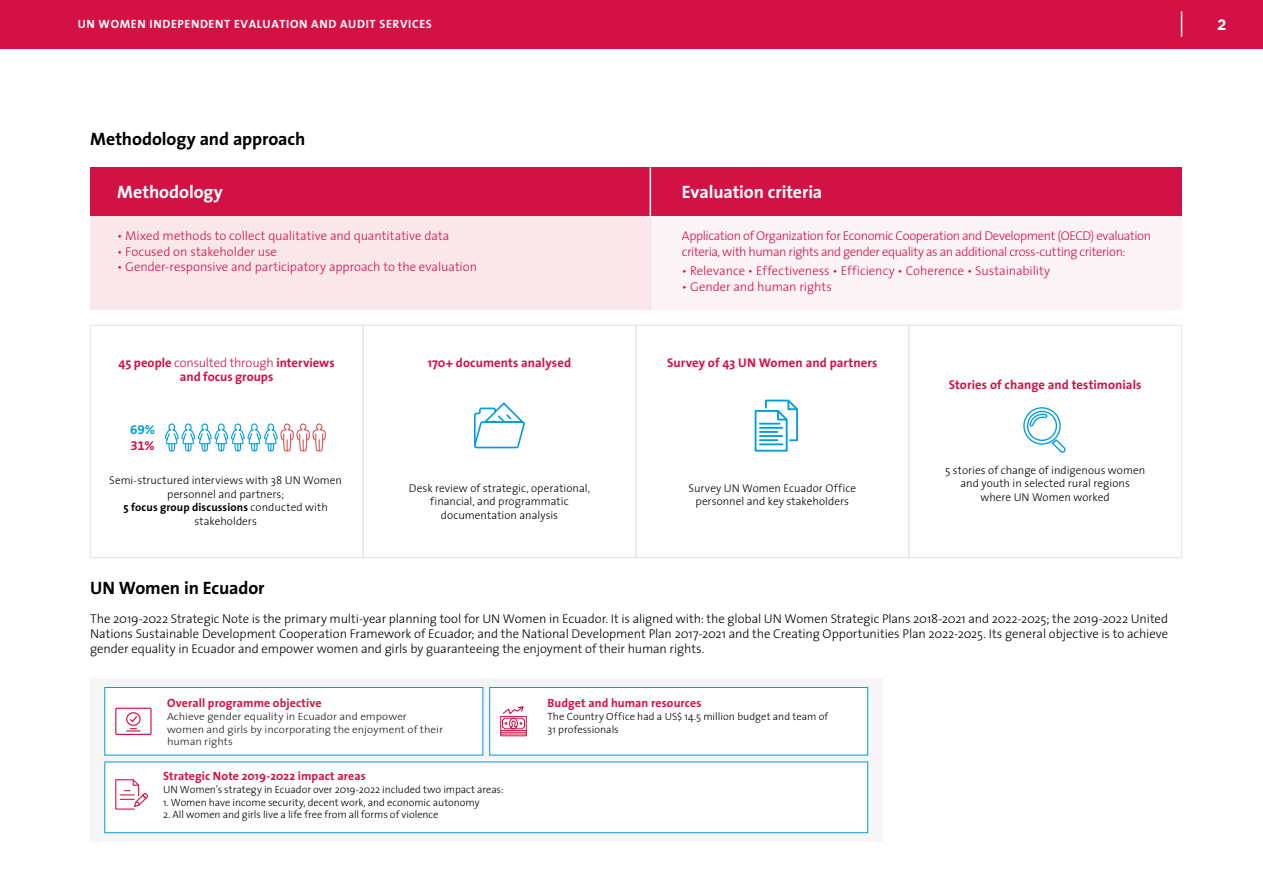
<style>
.page{position:relative;width:1263px;height:893px;background:#fff}
.page>*{position:absolute;margin:0;border:0;box-sizing:border-box;transform-origin:0 0}
.t1{font:700 18px "The Sans";letter-spacing:-.005em;color:#000}
.t2{font:700 18px "The Sans";letter-spacing:-.005em;color:#fff}
.t3{font:700 15px "Gotham";color:#fff}
.t4{font:700 13.35px "The Sans B7";color:#009ddc}
.t5{font:700 13.35px "The Sans B7";color:#d21145}
.t6{font:300 12.75px/15.3px "The Sans";letter-spacing:-.01em;color:#000;text-align:justify}
.t7{font:300 12.75px/15.3px "The Sans";letter-spacing:-.015em;color:#d21145}
.t8{font:700 12.75px/14.4px "The Sans";letter-spacing:.005em;color:#d21145;text-align:center}
.t9{font:700 12px "The Sans";letter-spacing:.005em;color:#d21145}
.t10{font:700 12px "The Sans";letter-spacing:.05em;color:#fff}
.t11{font:300 11.25px/13.5px "The Sans";letter-spacing:.005em;color:#000;text-align:center}
.t12{font:300 10.5px/12.6px "The Sans";color:#000}
.t13{font:300 10.5px/12.6px "The Sans";letter-spacing:.005em;color:#231f20;scale:1.07 1}
.s1{font-weight:300}
.s2{font-weight:700}
</style>
<div class="page">
<div style="left:0;top:0;width:1263px;height:48px;background:#d31145"></div>
<svg style="left:1181px;top:11px;width:1px;height:26px"></svg>
<div style="left:90px;top:167px;width:560px;height:49px;background:#d21145"></div>
<div style="left:90px;top:216px;width:560px;height:94px;background:#fae7ec"></div>
<div style="left:650px;top:216px;width:531px;height:94px;background:#fcf3f6"></div>
<div style="left:650px;top:167px;width:531px;height:49px;background:#d21145"></div>
<div style="left:90px;top:325px;width:274px;height:233px;border:1px solid #e5e6e7"></div>
<svg style="left:164px;top:423px;width:162px;height:29px"></svg>
<div style="left:362px;top:325px;width:274px;height:233px;border:1px solid #e5e6e7"></div>
<svg style="left:474px;top:402px;width:51px;height:47px"></svg>
<div style="left:635px;top:325px;width:274px;height:233px;border:1px solid #e5e6e7"></div>
<svg style="left:754px;top:399px;width:44px;height:53px"></svg>
<div style="left:908px;top:325px;width:274px;height:233px;border:1px solid #e5e6e7"></div>
<svg style="left:1023px;top:407px;width:43px;height:46px"></svg>
<div style="left:90px;top:678px;width:792px;height:164px;background:#f6f6f6"></div>
<div style="left:105px;top:687px;width:378px;height:68px;background:#fff;border:1px solid #009ddc"></div>
<div style="left:115px;top:708px;width:37px;height:27px;border:1px solid #d21145"></div>
<div style="left:126px;top:712px;width:15px;height:14px;border:1px solid #d21145;border-radius:50%"></div>
<svg style="left:127px;top:715px;width:13px;height:16px"></svg>
<div style="left:105px;top:762px;width:763px;height:71px;background:#fff;border:1px solid #009ddc"></div>
<svg style="left:115px;top:779px;width:34px;height:31px"></svg>
<div style="left:489px;top:687px;width:379px;height:68px;background:#fff;border:1px solid #009ddc"></div>
<div style="left:500px;top:716px;width:27px;height:15px;border:1px solid #d21145"></div>
<div style="left:500px;top:730px;width:27px;height:3px;border:1px solid #d21145"></div>
<div style="left:500px;top:732px;width:27px;height:2px;border:1px solid #d21145"></div>
<div style="left:502px;top:718px;width:23px;height:11px;border:1px solid #d21145;border-radius:2px"></div>
<svg style="left:502px;top:706px;width:22px;height:27px"></svg>
<hr style="left:650px;top:167px;width:1px;height:49px;background:#fff">
<p class="t10" style="left:78px;top:14px;width:356px">UN WOMEN INDEPENDENT EVALUATION AND AUDIT SERVICES</p>
<p class="t3" style="left:1217px;top:15px;width:11px">2</p>
<h1 class="t1" style="left:90px;top:124px;width:217px">Methodology and approach</h1>
<h1 class="t2" style="left:117px;top:177px;width:107px">Methodology</h1>
<p class="t7" style="left:117px;top:228px;width:334px">• Mixed methods to collect qualitative and quantitative data</p>
<p class="t7" style="left:117px;top:243px;width:161px">• Focused on stakeholder use</p>
<p class="t7" style="left:117px;top:259px;width:362px">• Gender-responsive and participatory approach to the evaluation</p>
<p class="t8" style="left:118px;top:355px;width:218px">45 people <span class="s1">consulted through</span> interviews and focus groups</p>
<p class="t4" style="left:130px;top:422px;width:26px">69%</p>
<p class="t5" style="left:130px;top:438px;width:26px">31%</p>
<p class="t8" style="left:428px;top:355px;width:145px">170+ documents analysed</p>
<h1 class="t2" style="left:682px;top:177px;width:142px">Evaluation criteria</h1>
<p class="t7" style="left:682px;top:228px;width:471px">Application of Organization for Economic Cooperation and Development (OECD) evaluation criteria, with human rights and gender equality as an additional cross-cutting criterion:</p>
<p class="t7" style="left:682px;top:263px;width:370px">• Relevance • Effectiveness • Efficiency • Coherence • Sustainability</p>
<p class="t7" style="left:682px;top:278px;width:151px">• Gender and human rights</p>
<p class="t8" style="left:667px;top:355px;width:212px">Survey of 43 UN Women and partners</p>
<p class="t8" style="left:949px;top:377px;width:194px">Stories of change and testimonials</p>
<p class="t11" style="left:109px;top:473px;width:234px">Semi-structured interviews with 38 UN Women personnel and partners;<br><span class="s2">5 focus group discussions</span> conducted with stakeholders</p>
<h1 class="t1" style="left:90px;top:573px;width:176px">UN Women in Ecuador</h1>
<p class="t11" style="left:409px;top:481px;width:183px">Desk review of strategic, operational, financial, and programmatic documentation analysis</p>
<p class="t11" style="left:688px;top:481px;width:169px">Survey UN Women Ecuador Office personnel and key stakeholders</p>
<p class="t11" style="left:945px;top:463px;width:202px">5 stories of change of indigenous women and youth in selected rural regions where UN Women worked</p>
<p class="t6" style="left:90px;top:610px;width:1079px">The 2019-2022 Strategic Note is the primary multi-year planning tool for UN Women in Ecuador. It is aligned with: the global UN Women Strategic Plans 2018-2021 and 2022-2025; the 2019-2022 United Nations Sustainable Development Cooperation Framework of Ecuador; and the National Development Plan 2017-2021 and the Creating Opportunities Plan 2022-2025. Its general objective is to achieve gender equality in Ecuador and empower women and girls by guaranteeing the enjoyment of their human rights.</p>
<p class="t9" style="left:167px;top:693px;width:156px">Overall programme objective</p>
<p class="t13" style="left:167px;top:710px;width:259px">Achieve gender equality in Ecuador and empower women and girls by incorporating the enjoyment of their human rights</p>
<p class="t9" style="left:163px;top:766px;width:204px">Strategic Note 2019-2022 impact areas</p>
<p class="t12" style="left:163px;top:783px;width:342px">UN Women’s strategy in Ecuador over 2019-2022 included two impact areas:</p>
<p class="t12" style="left:163px;top:795px;width:318px">1. Women have income security, decent work, and economic autonomy</p>
<p class="t12" style="left:163px;top:808px;width:277px">2. All women and girls live a life free from all forms of violence</p>
<p class="t9" style="left:547px;top:693px;width:156px">Budget and human resources</p>
<p class="t12" style="left:547px;top:710px;width:282px">The Country Office had a US$ 14.5 million budget and team of<br>31 professionals</p>
</div>
